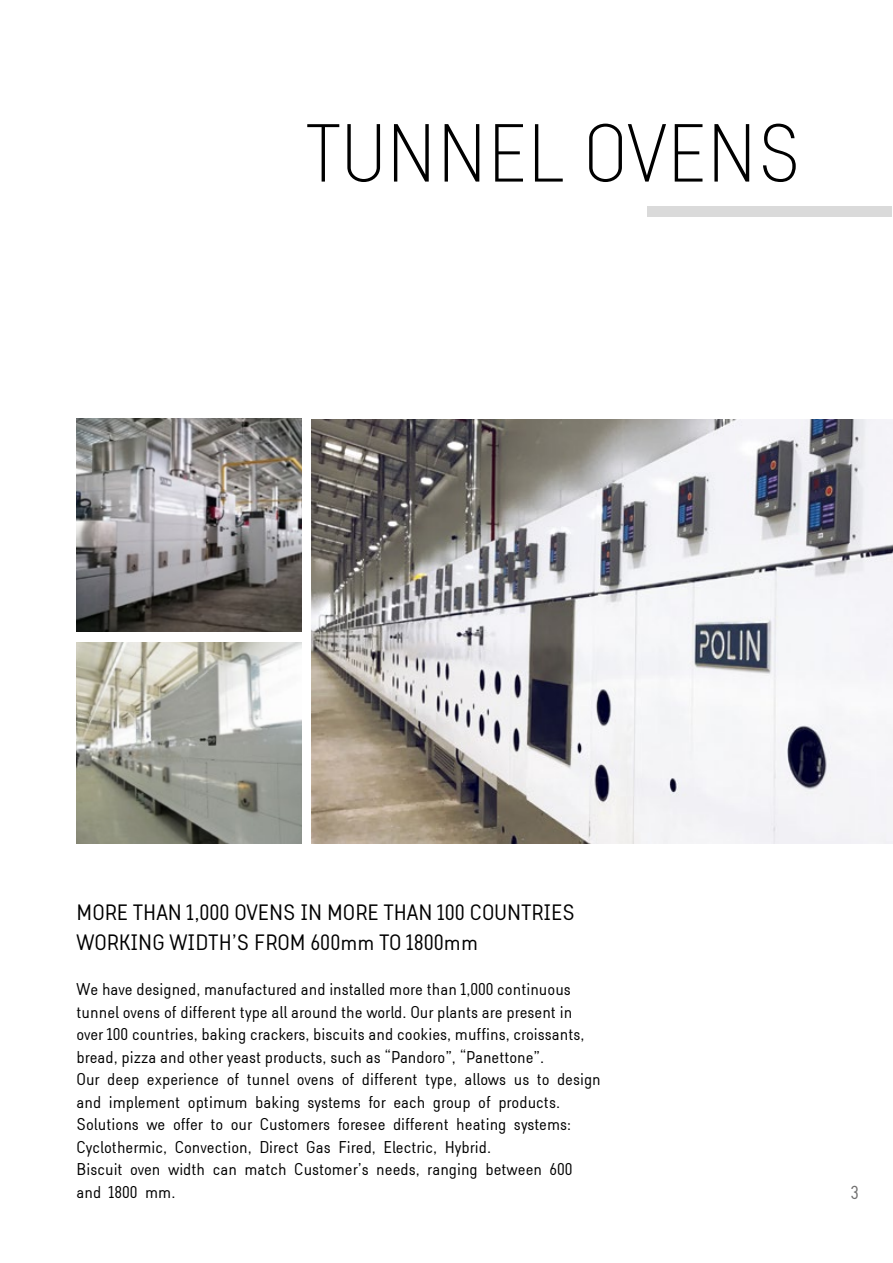
<style>
.page{position:relative;width:893px;height:1263px;background:#fff}
.page>*{position:absolute;margin:0;border:0;box-sizing:border-box;transform-origin:0 0}
.t1{font:100 72px "TWS Savory";color:#000}
.t2{font:300 19.5px/30px "TWS Savory";color:#000}
.t3{font:300 16.5px "TWS Savory";color:#706f6f}
.t4{font:300 15px/22.5px "TWS Savory";color:#000}
</style>
<div class="page">
<div style="left:647px;top:206px;width:245px;height:11px;background:#dadada"></div>
<img style="left:312px;top:420px;width:581px;height:423px">
<img style="left:77px;top:642px;width:225px;height:201px">
<img style="left:77px;top:419px;width:225px;height:212px">
<h1 class="t1" style="left:305px;top:105px;width:498px">TUNNEL OVENS</h1>
<h2 class="t2" style="left:77px;top:898px;width:500px">MORE THAN 1,000 OVENS IN MORE THAN 100 COUNTRIES<br>WORKING WIDTH’S FROM 600mm TO 1800mm</h2>
<p class="t4" style="left:77px;top:978px;width:526px">We have designed, manufactured and installed more than 1,000 continuous tunnel ovens of different type all around the world. Our plants are present in over 100 countries, baking crackers, biscuits and cookies, muffins, croissants, bread, pizza and other yeast products, such as “Pandoro”, “Panettone”.<br>Our deep experience of tunnel ovens of different type, allows us to design and implement optimum baking systems for each group of products.<br>Solutions we offer to our Customers foresee different heating systems:<br>Cyclothermic, Convection, Direct Gas Fired, Electric, Hybrid.<br>Biscuit oven width can match Customer’s needs, ranging between 600 and 1800 mm.</p>
<p class="t3" style="left:851px;top:1181px;width:10px">3</p>
</div>
